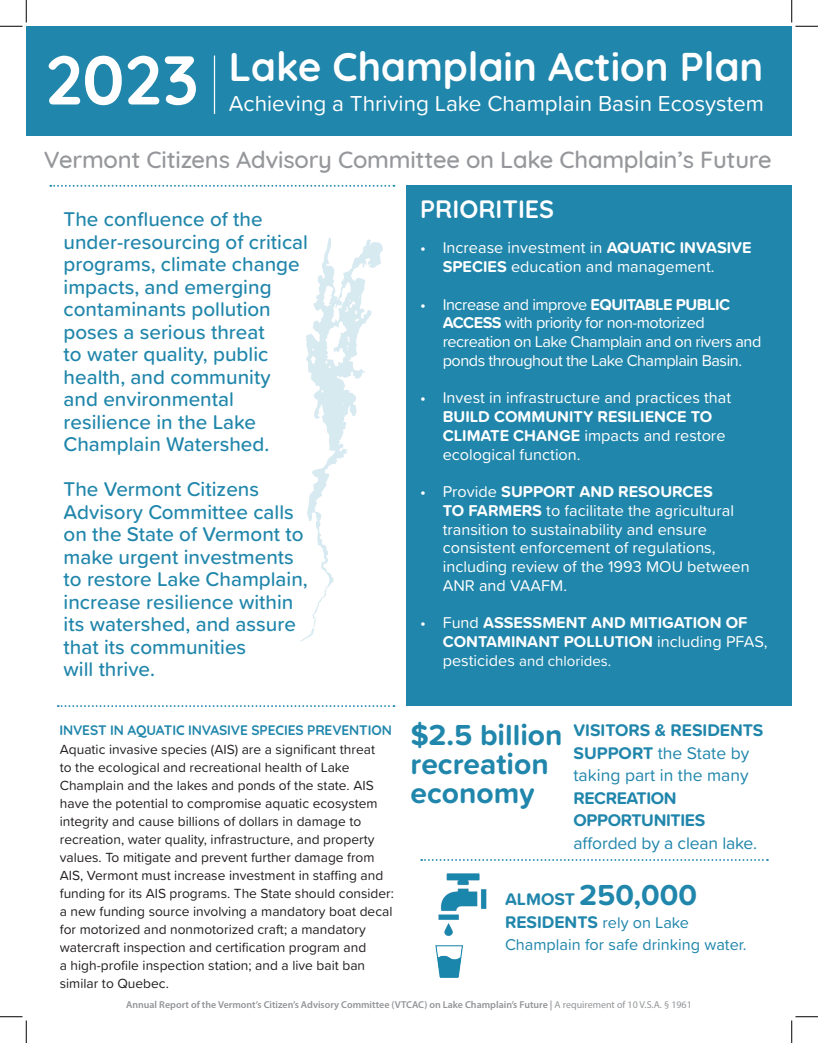
<style>
.page{position:relative;width:818px;height:1043px;background:#fff}
.page>*{position:absolute;margin:0;border:0;box-sizing:border-box;transform-origin:0 0}
.t1{font:700 68.75px "Quicksand";color:#fff}
.t2{font:700 40px "Quicksand";color:#fff}
.t3{font:700 30px/28.8px "Proxima Soft";color:#2086ab}
.t4{font:700 25px "Quicksand";color:#fff}
.t5{font:500 23.75px "Quicksand";letter-spacing:-.01em;color:#95979a}
.t6{font:22.5px "Proxima Soft";color:#fff}
.t7{font:500 20.62px/22.5px "Proxima Soft";color:#2086ab}
.t8{font:700 17.5px/22.5px "Proxima Soft";color:#2086ab}
.t9{font:17.5px/22.5px "Proxima Soft";letter-spacing:-.01em;color:#2086ab}
.t10{font:16.25px/18.8px "Proxima Soft";color:#fff}
.t11{font:16.25px/18.8px "Proxima Soft";letter-spacing:-.03em;color:#fff}
.t12{font:700 16.25px/18.8px "Proxima Soft";color:#fff}
.t13{font:16.25px/22.5px "Proxima Soft";color:#2086ab}
.t14{font:15px "Proxima Soft";color:#fff}
.t15{font:13.75px/18px "Proxima Soft";color:#231f20}
.t16{font:700 13.75px "Quicksand";letter-spacing:-.01em;color:#2086ab}
.t17{font:600 10px "Myriad Pro";color:#939598}
.s1{font-weight:700}
.s2{font-weight:400}
.s3{font-size:16.25px}
.s4{font-size:17.5px}
.s5{font-weight:700;font-size:17.5px}
</style>
<div class="page">
<div style="left:26px;top:26px;width:765px;height:110px;background:#2086ab"></div>
<hr style="left:214px;top:56px;width:1px;height:58px;background:#fff">
<div style="left:406px;top:185px;width:385px;height:520px;background:#2086ab"></div>
<img style="left:299px;top:238px;width:83px;height:404px">
<svg style="left:58px;top:705px;width:336px;height:2px"></svg>
<svg style="left:50px;top:185px;width:344px;height:2px"></svg>
<img style="left:435px;top:873px;width:51px;height:104px">
<svg style="left:421px;top:859px;width:346px;height:1px"></svg>
<svg style="left:0;top:0;width:27px;height:27px"></svg>
<svg style="left:0;top:1016px;width:27px;height:26px"></svg>
<svg style="left:791px;top:0;width:27px;height:27px"></svg>
<svg style="left:791px;top:1016px;width:27px;height:26px"></svg>
<p class="t2" style="left:229px;top:33px;width:536px">Lake Champlain Action Plan</p>
<p class="t6" style="left:229px;top:86px;width:537px">Achieving a Thriving Lake Champlain Basin Ecosystem</p>
<p class="t5" style="left:44px;top:141px;width:729px">Vermont Citizens Advisory Committee on Lake Champlain’s Future</p>
<p class="t4" style="left:420px;top:188px;width:135px">PRIORITIES</p>
<p class="t10" style="left:442px;top:238px;width:310px;text-indent:-22px">• Increase investment in <span class="s1">AQUATIC INVASIVE<br>SPECIES</span> education and management.</p>
<p class="t11" style="left:442px;top:294px;width:320px;text-indent:-22px">• Increase and improve <span class="s1">EQUITABLE PUBLIC ACCESS</span> with priority for non-motorized recreation on Lake Champlain and on rivers and ponds throughout the Lake Champlain Basin.</p>
<p class="t10" style="left:442px;top:388px;width:290px;text-indent:-22px">• Invest in infrastructure and practices that <span class="s1">BUILD COMMUNITY RESILIENCE TO CLIMATE CHANGE</span> impacts and restore ecological function.</p>
<p class="t10" style="left:442px;top:481px;width:308px;text-indent:-22px">• Provide <span class="s1">SUPPORT AND RESOURCES<br>TO FARMERS</span> to facilitate the agricultural transition to sustainability and ensure consistent enforcement of regulations, including review of the 1993 MOU between ANR and VAAFM.</p>
<p class="t12" style="left:442px;top:613px;width:326px;text-indent:-22px"><span class="s2">• Fund</span> ASSESSMENT AND MITIGATION OF<br>CONTAMINANT POLLUTION <span class="s2">including PFAS,</span></p>
<p class="t14" style="left:442px;top:649px;width:170px"><span class="s3">pesticides</span> and chlorides.</p>
<p class="t1" style="left:45px;top:23px;width:155px">2023</p>
<p class="t7" style="left:64px;top:207px;width:246px">The confluence of the under-resourcing of critical programs, climate change impacts, and emerging contaminants pollution poses a serious threat<br>to water quality, public health, and community and environmental resilience in the Lake<br>Champlain Watershed.</p>
<p class="t7" style="left:64px;top:477px;width:246px">The Vermont Citizens<br>Advisory Committee calls on the State of Vermont to make urgent investments to restore Lake Champlain, increase resilience within its watershed, and assure that its communities</p>
<p class="t7" style="left:64px;top:657px;width:93px">will thrive.</p>
<p class="t16" style="left:59px;top:718px;width:334px">INVEST IN AQUATIC INVASIVE SPECIES PREVENTION</p>
<p class="t15" style="left:60px;top:739px;width:335px">Aquatic invasive species (AIS) are a significant threat<br>to the ecological and recreational health of Lake Champlain and the lakes and ponds of the state. AIS have the potential to compromise aquatic ecosystem integrity and cause billions of dollars in damage to recreation, water quality, infrastructure, and property values. To mitigate and prevent further damage from AIS, Vermont must increase investment in staffing and funding for its AIS programs. The State should consider: a new funding source involving a mandatory boat decal for motorized and nonmotorized craft; a mandatory watercraft inspection and certification program and<br>a high-profile inspection station; and a live bait ban similar to Quebec.</p>
<p class="t3" style="left:410px;top:719px;width:153px">$2.5 billion</p>
<p class="t3" style="left:410px;top:748px;width:140px">recreation economy</p>
<p class="t8" style="left:573px;top:718px;width:191px">VISITORS &amp; RESIDENTS<br>SUPPORT <span class="s2">the State by taking part in the many<br></span>RECREATION</p>
<p class="t9" style="left:573px;top:808px;width:185px"><span class="s1">OPPORTUNITIES </span>afforded by a clean lake.</p>
<p class="t3" style="left:505px;top:879px;width:193px"><span class="s4">ALMOST</span> 250,000</p>
<p class="t13" style="left:505px;top:910px;width:243px"><span class="s5">RESIDENTS</span> rely on Lake<br>Champlain for safe drinking water.</p>
<p class="t17" style="left:126px;top:997px;width:567px">Annual Report of the Vermont’s Citizen’s Advisory Committee (VTCAC) on Lake Champlain’s Future | <span class="s2">A requirement of 10 V.S.A. § 1961</span></p>
</div>
